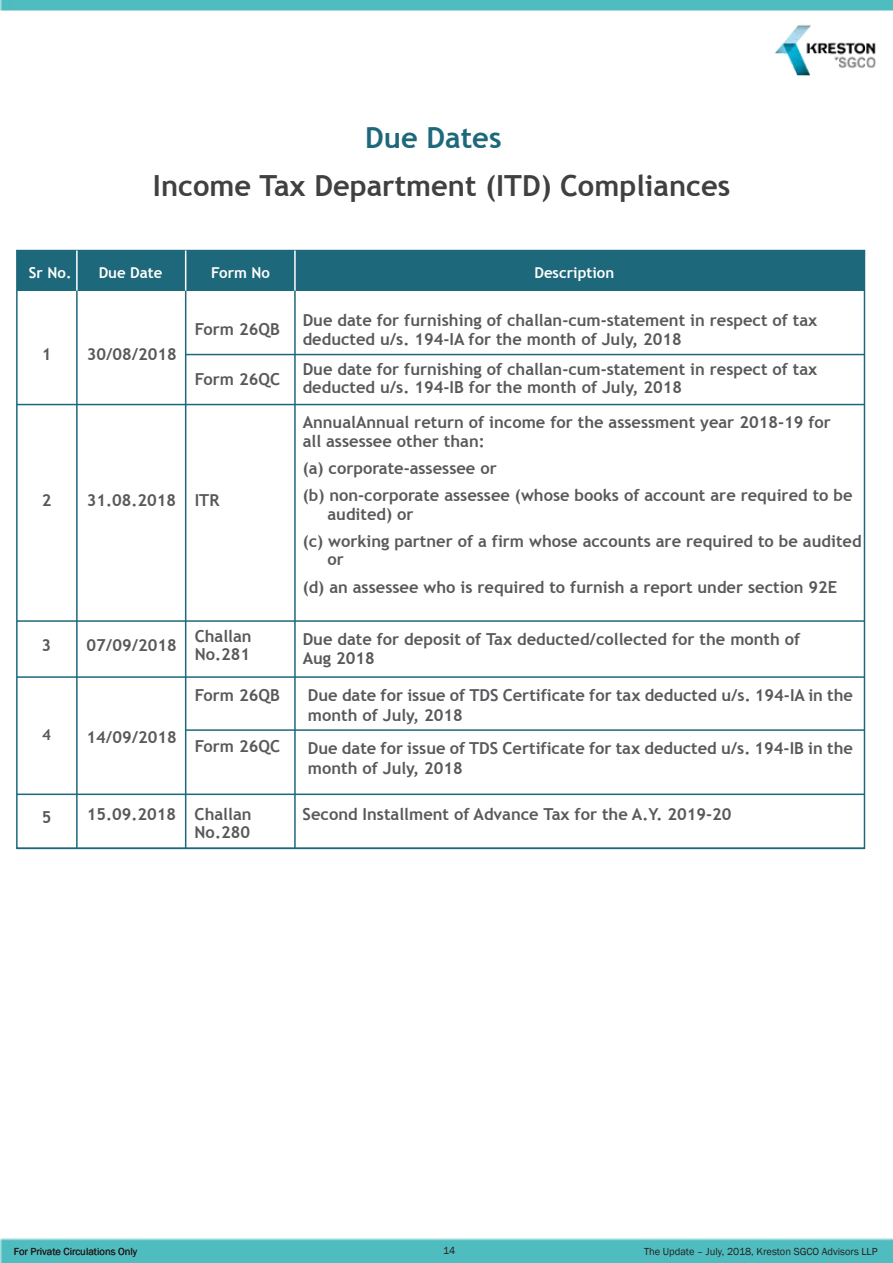
<style>
.page{position:relative;width:893px;height:1263px;background:#fff}
.page>*{position:absolute;margin:0;border:0;box-sizing:border-box;transform-origin:0 0}
.t1{font:700 29.1px "Trebuchet MS";color:#404041}
.t2{font:700 29.1px "Trebuchet MS";color:#1d687b}
.t3{font:700 16.5px/18.3px "Trebuchet MS";color:#58595b}
.t4{font:700 15.15px "Trebuchet MS";color:#58595b}
.t5{font:700 15px "Trebuchet MS";color:#fff}
.t6{font:10.5px "Franklin Gothic";color:#231f20}
</style>
<div class="page">
<img style="left:0;top:0;width:892px;height:1263px">
<img style="left:773px;top:19px;width:105px;height:62px">
<div style="left:17px;top:250px;width:847px;height:41px;background:#1d687b"></div>
<hr style="left:76px;top:258px;width:2px;height:590px;background:#1d687b">
<hr style="left:185px;top:285px;width:1px;height:563px;background:#1d687b">
<hr style="left:294px;top:284px;width:2px;height:564px;background:#1d687b">
<hr style="left:17px;top:404px;width:847px;height:1px;background:#1d687b">
<hr style="left:17px;top:620px;width:847px;height:2px;background:#1d687b">
<hr style="left:17px;top:676px;width:847px;height:2px;background:#1d687b">
<hr style="left:186px;top:729px;width:678px;height:2px;background:#1d687b">
<hr style="left:17px;top:793px;width:847px;height:2px;background:#1d687b">
<hr style="left:17px;top:847px;width:847px;height:2px;background:#1d687b">
<hr style="left:186px;top:354px;width:678px;height:1px;background:#1d687b">
<hr style="left:185px;top:251px;width:1px;height:40px;background:#fff">
<hr style="left:294px;top:251px;width:2px;height:40px;background:#fff">
<hr style="left:76px;top:251px;width:2px;height:40px;background:#fff">
<h1 class="t2" style="left:365px;top:120px;width:138px">Due Dates</h1>
<h1 class="t1" style="left:153px;top:167px;width:579px">Income Tax Department (ITD) Compliances</h1>
<p class="t5" style="left:29px;top:263px;width:44px">Sr No.</p>
<p class="t5" style="left:99px;top:263px;width:65px">Due Date</p>
<p class="t5" style="left:211px;top:263px;width:60px">Form No</p>
<p class="t5" style="left:534px;top:263px;width:81px">Description</p>
<p class="t3" style="left:42px;top:345px;width:11px">1</p>
<p class="t3" style="left:87px;top:345px;width:92px">30/08/2018</p>
<p class="t3" style="left:42px;top:491px;width:11px">2</p>
<p class="t3" style="left:87px;top:491px;width:91px">31.08.2018</p>
<p class="t3" style="left:42px;top:636px;width:11px">3</p>
<p class="t3" style="left:87px;top:636px;width:92px">07/09/2018</p>
<p class="t4" style="left:42px;top:725px;width:10px">4</p>
<p class="t3" style="left:87px;top:728px;width:92px">14/09/2018</p>
<p class="t3" style="left:42px;top:807px;width:11px">5</p>
<p class="t3" style="left:87px;top:804px;width:91px">15.09.2018</p>
<p class="t3" style="left:195px;top:320px;width:87px">Form 26QB</p>
<p class="t3" style="left:303px;top:311px;width:516px">Due date for furnishing of challan-cum-statement in respect of tax deducted u/s. 194-IA for the month of July, 2018</p>
<p class="t3" style="left:195px;top:370px;width:87px">Form 26QC</p>
<p class="t3" style="left:195px;top:491px;width:26px">ITR</p>
<p class="t3" style="left:303px;top:360px;width:516px">Due date for furnishing of challan-cum-statement in respect of tax deducted u/s. 194-IB for the month of July, 2018</p>
<p class="t3" style="left:303px;top:413px;width:530px">AnnualAnnual return of income for the assessment year 2018-19 for all assessee other than:</p>
<p class="t3" style="left:303px;top:454px;width:551px;line-height:27.3px">(a) corporate-assessee or<br>(b) non-corporate assessee (whose books of account are required to be</p>
<p class="t3" style="left:303px;top:500px;width:560px;line-height:27.3px;text-indent:25px">audited) or<br>(c) working partner of a firm whose accounts are required to be audited</p>
<p class="t3" style="left:303px;top:546px;width:536px;line-height:27.3px;text-indent:25px">or<br>(d) an assessee who is required to furnish a report under section 92E</p>
<p class="t3" style="left:195px;top:627px;width:58px">Challan<br>No.281</p>
<p class="t3" style="left:303px;top:630px;width:499px">Due date for deposit of Tax deducted/collected for the month of<br>Aug 2018</p>
<p class="t3" style="left:195px;top:686px;width:87px">Form 26QB</p>
<p class="t3" style="left:195px;top:737px;width:87px">Form 26QC</p>
<p class="t3" style="left:308px;top:686px;width:547px;line-height:19.8px">Due date for issue of TDS Certificate for tax deducted u/s. 194-IA in the month of July, 2018</p>
<p class="t3" style="left:308px;top:738px;width:546px;line-height:19.8px">Due date for issue of TDS Certificate for tax deducted u/s. 194-IB in the month of July, 2018</p>
<p class="t3" style="left:195px;top:804px;width:58px">Challan<br>No.280</p>
<p class="t3" style="left:303px;top:804px;width:430px">Second Installment of Advance Tax for the A.Y. 2019-20</p>
<p class="t6" style="left:14px;top:1244px;width:125px">For Private Circulations Only</p>
<p class="t6" style="left:443px;top:1244px;width:13px">14</p>
<p class="t6" style="left:644px;top:1244px;width:235px">The Update – July, 2018, Kreston SGCO Advisors LLP</p>
</div>
